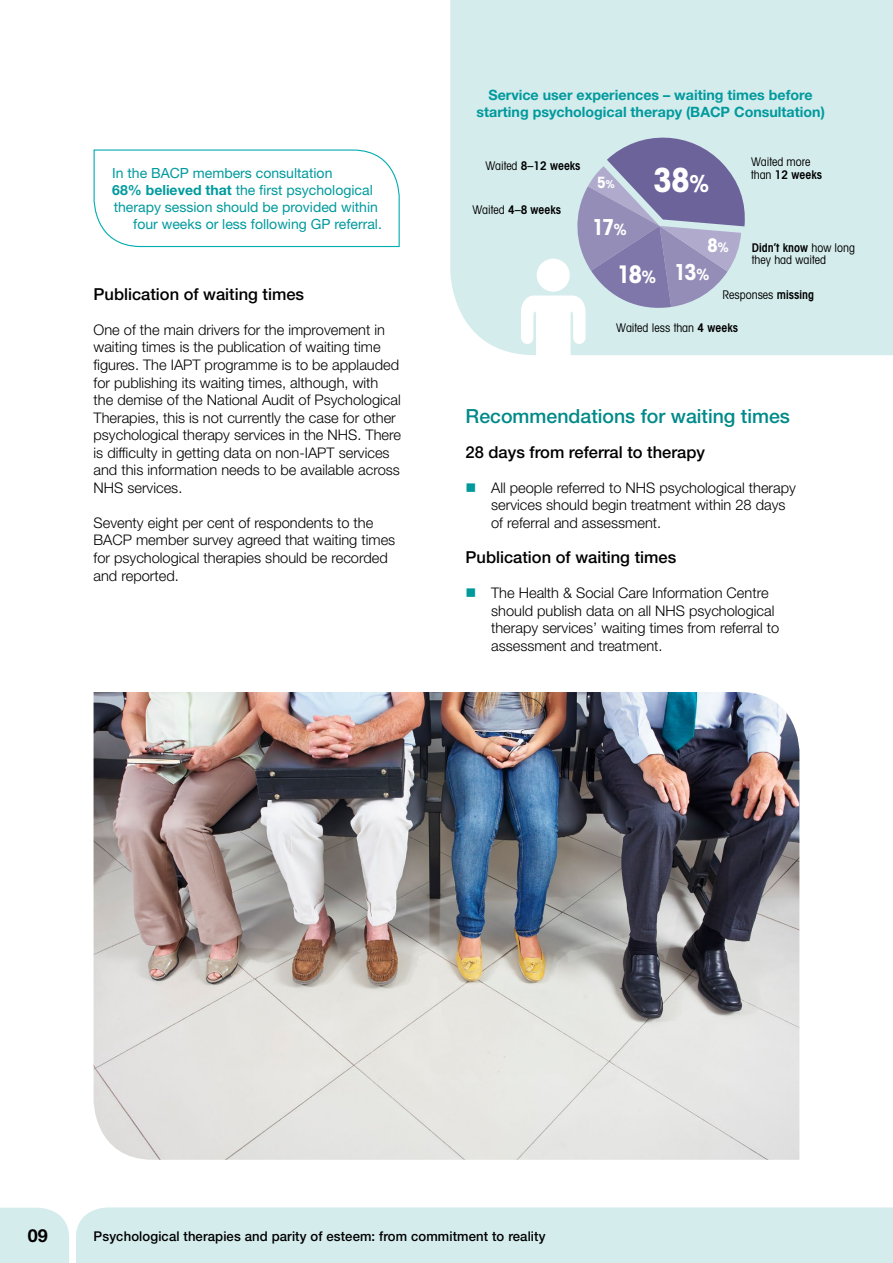
<style>
.page{position:relative;width:893px;height:1263px;background:#fff}
.page>*{position:absolute;margin:0;border:0;box-sizing:border-box;transform-origin:0 0}
.t1{font:700 condensed 32.55px "ITC Avant Garde Std";color:#fff}
.t2{font:700 condensed 23.7px "ITC Avant Garde Std";color:#fff}
.t3{font:700 condensed 21.6px "ITC Avant Garde Std";color:#fff}
.t4{font:500 19.5px "Helvetica Neue LT Std";color:#008a89}
.t5{font:700 condensed 18.45px "ITC Avant Garde Std";color:#fff}
.t6{font:700 18px "Helvetica Neue LT Std";color:#000}
.t7{font:500 16.5px "Helvetica Neue LT Std";color:#000}
.t8{font:700 condensed 15.15px "ITC Avant Garde Std";color:#fff}
.t9{font:300 14.7px/17.5px "Helvetica Neue LT Std";color:#000}
.t10{font:700 14.25px/17.1px "Helvetica Neue LT Std";color:#009a9d;text-align:center}
.t11{font:14.1px "Helvetica Neue LT Std";color:#009a9d}
.t12{font:500 13.5px "Helvetica Neue LT Std";letter-spacing:.01em;color:#000}
.t13{font:condensed 12px/12.9px "Avant Garde";color:#000}
.t14{font:600 condensed 12px "Avant Garde";color:#000}
.s1{font-weight:700}
.s2{font-weight:400}
.s3{font-weight:600}
.s4{font-size:22.8px}
.s5{font-size:10.65px}
.s6{font-size:15.15px}
.s7{font-size:16.65px}
.s8{font-size:12.9px}
</style>
<div class="page">
<div style="left:0;top:1208px;width:69px;height:55px;background:#d5eced"></div>
<div style="left:76px;top:1208px;width:817px;height:55px;background:#d5eced"></div>
<svg style="left:93px;top:149px;width:307px;height:99px"></svg>
<div style="left:450px;top:0;width:443px;height:355px;background:#d5eced"></div>
<svg style="left:521px;top:129px;width:225px;height:226px;background:#b6bfd3"></svg>
<img style="left:94px;top:692px;width:705px;height:468px">
<p class="t11" style="left:112px;top:164px;width:222px">In the BACP members consultation</p>
<p class="t11" style="left:112px;top:181px;width:262px"><span class="s1">68% believed that</span> the first psychological</p>
<p class="t11" style="left:114px;top:198px;width:266px">therapy session should be provided within</p>
<p class="t11" style="left:133px;top:215px;width:250px">four weeks or less following GP referral.</p>
<p class="t7" style="left:94px;top:284px;width:212px">Publication of waiting times</p>
<p class="t9" style="left:94px;top:320px;width:309px">One of the main drivers for the improvement in waiting times is the publication of waiting time figures. The IAPT programme is to be applauded for publishing its waiting times, although, with the demise of the National Audit of Psychological Therapies, this is not currently the case for other psychological therapy services in the NHS. There is difficulty in getting data on non-IAPT services and this information needs to be available across NHS services.</p>
<p class="t9" style="left:94px;top:514px;width:303px">Seventy eight per cent of respondents to the BACP member survey agreed that waiting times for psychological therapies should be recorded and reported.</p>
<p class="t10" style="left:477px;top:86px;width:350px">Service user experiences – waiting times before starting psychological therapy (BACP Consultation)</p>
<p class="t14" style="left:485px;top:159px;width:97px"><span class="s2">Waited</span> 8–12 weeks</p>
<p class="t13" style="left:751px;top:155px;width:72px">Waited more than <span class="s3">12 weeks</span></p>
<h1 class="t1" style="left:653px;top:160px;width:57px">38<span class="s4">%</span></h1>
<p class="t8" style="left:597px;top:173px;width:19px">5<span class="s5">%</span></p>
<p class="t14" style="left:472px;top:202px;width:90px"><span class="s2">Waited</span> 4–8 weeks</p>
<h3 class="t3" style="left:592px;top:213px;width:36px">17<span class="s6">%</span></h3>
<h2 class="t2" style="left:617px;top:259px;width:41px">18<span class="s7">%</span></h2>
<p class="t5" style="left:708px;top:233px;width:23px">8<span class="s8">%</span></p>
<p class="t13" style="left:752px;top:241px;width:105px"><span class="s3">Didn’t know</span> how long they had waited</p>
<p class="t13" style="left:722px;top:288px;width:93px">Responses <span class="s3">missing</span></p>
<h3 class="t3" style="left:674px;top:258px;width:37px">13<span class="s6">%</span></h3>
<p class="t13" style="left:616px;top:321px;width:123px">Waited less than <span class="s3">4 weeks</span></p>
<h3 class="t4" style="left:466px;top:404px;width:326px">Recommendations for waiting times</h3>
<p class="t7" style="left:466px;top:442px;width:241px">28 days from referral to therapy</p>
<p class="t9" style="left:491px;top:478px;width:306px">All people referred to NHS psychological therapy services should begin treatment within 28 days of referral and assessment.</p>
<p class="t7" style="left:466px;top:547px;width:212px">Publication of waiting times</p>
<p class="t9" style="left:491px;top:584px;width:290px">The Health &amp; Social Care Information Centre should publish data on all NHS psychological therapy services’ waiting times from referral to assessment and treatment.</p>
<p class="t6" style="left:28px;top:1224px;width:22px">09</p>
<p class="t12" style="left:94px;top:1228px;width:453px">Psychological therapies and parity of esteem: from commitment to reality</p>
</div>
